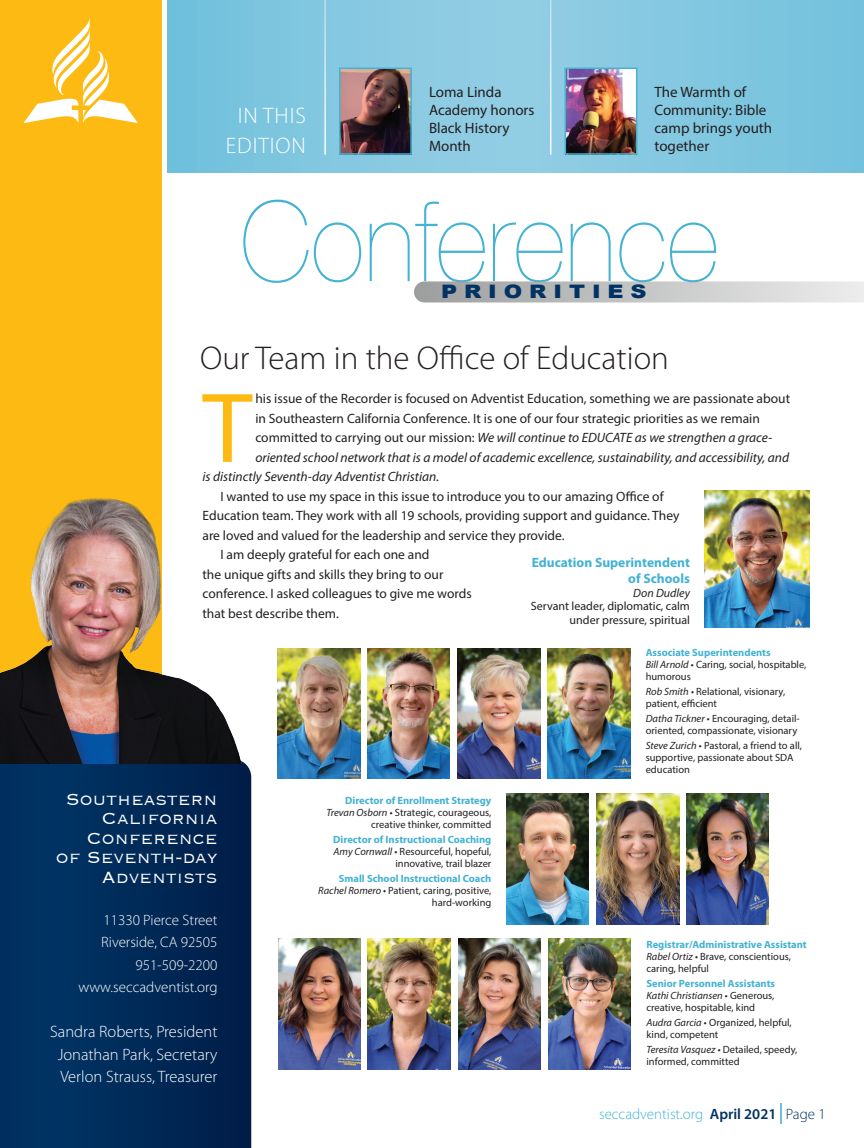
<style>
.page{position:relative;width:864px;height:1148px;background:#fff}
.page>*{position:absolute;margin:0;border:0;box-sizing:border-box;transform-origin:0 0}
.t1{font:200 111.3px "Helvetica Neue";color:#43b2d3;scale:.92 1}
.t2{font:100.35px "Myriad Pro";color:#fcba13}
.t3{font:300 33px "Myriad Pro";color:#231f20}
.t4{font:300 22.5px/30px "Myriad Pro";letter-spacing:.04em;color:#fff;text-align:center}
.t5{font:300 21px/19.5px "Copperplate";color:#fff;text-align:right}
.t6{font:900 18.6px "Arial";letter-spacing:.31em;color:#003363;scale:1.2 1}
.t7{font:300 16.5px/22.5px "Myriad Pro";color:#fff;text-align:justify}
.t8{font:15px/18px "Myriad Pro";color:#231f20}
.t9{font:300 15px/22.5px "Myriad Pro";color:#fff;text-align:right}
.t10{font:300 15px "Myriad Pro";color:#43b2d3}
.t11{font:13.5px "Myriad Pro";color:#231f20}
.t12{font:italic 13.5px "Myriad Pro";color:#231f20}
.t13{font:700 13.5px/16.5px "Myriad Pro";color:#43b2d3;text-align:right}
.t14{font:12px/13.5px "Myriad Pro";color:#231f20;text-align:right}
.t15{font:italic 12px "Myriad Pro";color:#231f20}
.t16{font:10.5px/12px "Myriad Pro";color:#231f20}
.s1{font-style:normal}
.s2{font-weight:700;color:#43b2d3}
.s3{font-style:italic}
.s4{font-weight:600;color:#003363}
.s5{font-size:30px;color:#fff}
.s6{color:#003363}
</style>
<div class="page">
<img style="left:506px;top:793px;width:83px;height:131px">
<img style="left:597px;top:793px;width:82px;height:131px">
<img style="left:686px;top:793px;width:83px;height:131px">
<div style="left:0;top:0;width:162px;height:759px;background:#fcba13"></div>
<svg style="left:0;top:764px;width:251px;height:384px;background:#002a58"></svg>
<svg style="left:23px;top:18px;width:115px;height:105px"></svg>
<svg style="left:167px;top:0;width:697px;height:172px;background:#81c7e0"></svg>
<hr style="left:324px;top:0;width:2px;height:154px;background:#fff">
<img style="left:342px;top:71px;width:67px;height:81px">
<div style="left:339px;top:68px;width:73px;height:87px;border:2px solid #43b2d3"></div>
<hr style="left:550px;top:0;width:1px;height:154px;background:#fff">
<img style="left:568px;top:71px;width:66px;height:81px">
<div style="left:565px;top:68px;width:72px;height:87px;border:2px solid #43b2d3"></div>
<img style="left:0;top:498px;width:246px;height:266px">
<svg style="left:414px;top:281px;width:450px;height:21px;background:#c6c6c6"></svg>
<img style="left:705px;top:490px;width:105px;height:137px">
<img style="left:278px;top:938px;width:83px;height:131px">
<img style="left:368px;top:938px;width:83px;height:131px">
<img style="left:458px;top:938px;width:83px;height:131px">
<img style="left:548px;top:938px;width:83px;height:131px">
<img style="left:278px;top:648px;width:82px;height:130px">
<img style="left:367px;top:648px;width:83px;height:130px">
<img style="left:458px;top:648px;width:82px;height:130px">
<img style="left:548px;top:648px;width:82px;height:130px">
<h3 class="t4" style="left:226px;top:101px;width:81px">IN THIS<br>EDITION</h3>
<h3 class="t8" style="left:429px;top:82px;width:107px">Loma Linda<br>Academy honors<br>Black History<br>Month</h3>
<h3 class="t8" style="left:655px;top:83px;width:119px">The Warmth of<br>Community: Bible camp brings youth together</h3>
<h1 class="t1" style="left:241px;top:155px;width:521px">Conference</h1>
<h3 class="t6" style="left:441px;top:278px;width:173px">PRIORITIES</h3>
<h3 class="t3" style="left:200px;top:338px;width:470px">Our Team in the Office of Education</h3>
<h2 class="t2" style="left:202px;top:366px;width:51px">T</h2>
<p class="t11" style="left:255px;top:390px;width:536px">his issue of the Recorder is focused on Adventist Education, something we are passionate about</p>
<p class="t11" style="left:255px;top:410px;width:506px">in Southeastern California Conference. It is one of our four strategic priorities as we remain</p>
<p class="t12" style="left:255px;top:429px;width:518px"><span class="s1">committed to carrying out our mission:</span> We will continue to EDUCATE as we strengthen a grace-</p>
<p class="t12" style="left:255px;top:449px;width:535px">oriented school network that is a model of academic excellence, sustainability, and accessibility, and</p>
<p class="t12" style="left:203px;top:468px;width:238px">is distinctly Seventh-day Adventist Christian.</p>
<p class="t11" style="left:220px;top:488px;width:445px">I wanted to use my space in this issue to introduce you to our amazing Office of</p>
<p class="t11" style="left:203px;top:507px;width:479px">Education team. They work with all 19 schools, providing support and guidance. They</p>
<p class="t11" style="left:203px;top:527px;width:364px">are loved and valued for the leadership and service they provide.</p>
<p class="t11" style="left:220px;top:546px;width:211px">I am deeply grateful for each one and</p>
<p class="t11" style="left:203px;top:566px;width:242px">the unique gifts and skills they bring to our</p>
<p class="t11" style="left:203px;top:585px;width:271px">conference. I asked colleagues to give me words</p>
<p class="t11" style="left:203px;top:605px;width:138px">that best describe them.</p>
<p class="t13" style="left:532px;top:553px;width:160px">Education Superintendent of Schools</p>
<p class="t15" style="left:633px;top:585px;width:58px">Don Dudley</p>
<p class="t14" style="left:531px;top:599px;width:161px">Servant leader, diplomatic, calm under pressure, spiritual</p>
<p class="t16" style="left:646px;top:646px;width:162px"><span class="s2">Associate Superintendents<br></span><span class="s3">Bill Arnold</span> • Caring, social, hospitable, humorous</p>
<p class="t16" style="left:646px;top:685px;width:141px"><span class="s3">Rob Smith</span> • Relational, visionary, patient, efficient</p>
<p class="t16" style="left:646px;top:712px;width:156px"><span class="s3">Datha Tickner</span> • Encouraging, detail&shy;oriented, compassionate, visionary</p>
<p class="t16" style="left:646px;top:739px;width:158px"><span class="s3">Steve Zurich</span> • Pastoral, a friend to all, supportive, passionate about SDA education</p>
<h3 class="t5" style="left:56px;top:788px;width:163px">Southeastern<br>California<br>Conference<br>of Seventh-day<br>Adventists</h3>
<h3 class="t9" style="left:78px;top:908px;width:141px">11330 Pierce Street<br>Riverside, CA 92505<br>951-509-2200 www.seccadventist.org</h3>
<h3 class="t7" style="left:58px;top:1020px;width:161px;text-indent:-7px">Sandra Roberts, President Jonathan Park, Secretary Verlon Strauss, Treasurer</h3>
<p class="t16" style="left:326px;top:794px;width:166px;text-align:right"><span class="s2">Director of Enrollment Strategy<br></span><span class="s3">Trevan Osborn</span> • Strategic, courageous, creative thinker, committed</p>
<p class="t16" style="left:333px;top:833px;width:160px;text-align:right"><span class="s2">Director of Instructional Coaching<br></span><span class="s3">Amy Cornwall</span> • Resourceful, hopeful, innovative, trail blazer</p>
<p class="t16" style="left:318px;top:872px;width:175px;text-align:right"><span class="s2">Small School Instructional Coach<br></span><span class="s3">Rachel Romero •</span> Patient, caring, positive, hard-working</p>
<p class="t16" style="left:646px;top:938px;width:162px"><span class="s2">Registrar/Administrative Assistant<br></span><span class="s3">Rabel Ortiz</span> • Brave, conscientious, caring, helpful</p>
<p class="t16" style="left:646px;top:977px;width:130px;text-align:justify"><span class="s2">Senior Personnel Assistants </span><span class="s3">Kathi Christiansen</span> • Generous, creative, hospitable, kind</p>
<p class="t16" style="left:646px;top:1016px;width:147px"><span class="s3">Audra Garcia</span> • Organized, helpful, kind, competent</p>
<p class="t16" style="left:646px;top:1043px;width:152px"><span class="s3">Teresita Vasquez</span> • Detailed, speedy, informed, committed</p>
<h3 class="t10" style="left:599px;top:1105px;width:228px">seccadventist.org <span class="s4">April 2021</span> <span class="s5">I</span> <span class="s6">Page 1</span></h3>
</div>
